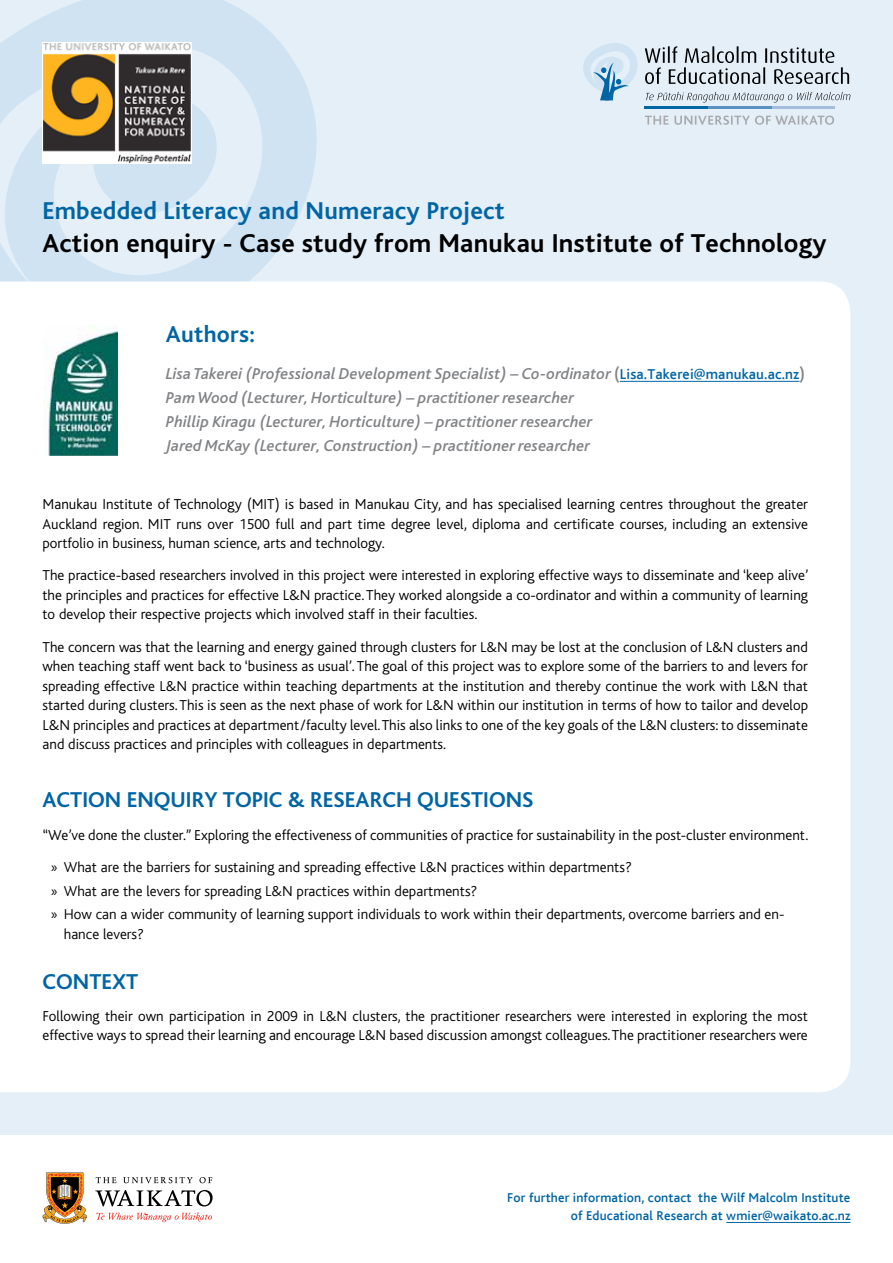
<style>
.page{position:relative;width:893px;height:1263px;background:#fff}
.page>*{position:absolute;margin:0;border:0;box-sizing:border-box;transform-origin:0 0}
.t1{font:700 27px "Bliss";letter-spacing:.01em;color:#000}
.t2{font:700 25.5px "Bliss";letter-spacing:.01em;color:#0065a4}
.t3{font:700 24px "Bliss";color:#0065a4}
.t4{font:700 22.5px "Bliss";color:#0065a4}
.t5{font:italic 500 16.5px/24px "Bliss";letter-spacing:.01em;color:#808285}
.t6{font:300 15px/19.5px "Bliss CE";color:#000;text-align:justify}
.t7{font:15px/23.7px "Bliss CE Light";color:#000}
.t8{font:13.5px/18px "Bliss CE Medium";letter-spacing:.01em;color:#0065a4;text-align:right}
.s1{font-family:"Bliss CE Medium";font-weight:400;font-style:normal}
.s2{font-family:"Bliss CE Medium";font-weight:400;font-style:normal;font-size:15px;color:#0065a4}
.s3{font-family:"Myriad Pro"}
</style>
<div class="page">
<div style="left:0;top:0;width:893px;height:1135px;background:#e4eff8"></div>
<svg style="left:0;top:0;width:317px;height:281px;fill:#cfe3f2"></svg>
<svg style="left:42px;top:1172px;width:45px;height:52px"></svg>
<svg style="left:96px;top:1177px;width:20px;height:6px"></svg>
<svg style="left:123px;top:1177px;width:70px;height:6px"></svg>
<svg style="left:199px;top:1177px;width:13px;height:6px"></svg>
<svg style="left:96px;top:1212px;width:116px;height:10px"></svg>
<svg style="left:95px;top:1190px;width:118px;height:16px"></svg>
<svg style="left:645px;top:46px;width:204px;height:38px"></svg>
<svg style="left:645px;top:116px;width:189px;height:9px"></svg>
<hr style="left:771px;top:106px;width:63px;height:3px;background:#a4bddc">
<hr style="left:708px;top:106px;width:63px;height:3px;background:#5b91c2">
<hr style="left:645px;top:106px;width:63px;height:3px;background:#0065a4">
<svg style="left:646px;top:92px;width:204px;height:10px"></svg>
<svg style="left:583px;top:43px;width:55px;height:57px"></svg>
<hr style="left:726px;top:1222px;width:124px;height:1px;background:#0065a4">
<div style="left:0;top:281px;width:850px;height:811px;background:#fff"></div>
<img style="left:43px;top:43px;width:149px;height:120px">
<hr style="left:620px;top:381px;width:179px;height:1px;background:#0065a4">
<img style="left:43px;top:325px;width:75px;height:131px">
<h2 class="t2" style="left:42px;top:198px;width:464px">Embedded Literacy and Numeracy Project</h2>
<h1 class="t1" style="left:42px;top:229px;width:786px">Action enquiry - Case study from Manukau Institute of Technology</h1>
<h3 class="t3" style="left:166px;top:322px;width:90px">Authors:</h3>
<p class="t5" style="left:166px;top:362px;width:641px">Lisa Takerei (Professional Development Specialist) – Co-ordinator <span class="s1">(</span><span class="s2">Lisa.Takerei@manukau.ac.nz</span><span class="s1">)<br></span>Pam Wood (Lecturer, Horticulture) – practitioner researcher<br>Phillip Kiragu (Lecturer, Horticulture) – practitioner researcher<br>Jared McKay (Lecturer, Construction) – practitioner researcher</p>
<p class="t6" style="left:43px;top:495px;width:767px">Manukau Institute of Technology (MIT) is based in Manukau City, and has specialised learning centres throughout the greater Auckland region. MIT runs over 1500 full and part time degree level, diploma and certificate courses, including an extensive portfolio in business, human science, arts and technology.</p>
<p class="t6" style="left:43px;top:566px;width:768px">The practice-based researchers involved in this project were interested in exploring effective ways to disseminate and ‘keep alive’ the principles and practices for effective L&amp;N practice. They worked alongside a co-ordinator and within a community of learning to develop their respective projects which involved staff in their faculties.</p>
<p class="t6" style="left:43px;top:637px;width:767px">The concern was that the learning and energy gained through clusters for L&amp;N may be lost at the conclusion of L&amp;N clusters and when teaching staff went back to ‘business as usual’. The goal of this project was to explore some of the barriers to and levers for spreading effective L&amp;N practice within teaching departments at the institution and thereby continue the work with L&amp;N that started during clusters. This is seen as the next phase of work for L&amp;N within our institution in terms of how to tailor and develop L&amp;N principles and practices at department/faculty level. This also links to one of the key goals of the L&amp;N clusters: to disseminate and discuss practices and principles with colleagues in departments.</p>
<h3 class="t4" style="left:43px;top:788px;width:492px">Action enquiry Topic &amp; research questions</h3>
<p class="t6" style="left:43px;top:825px;width:767px">“We’ve done the cluster.” Exploring the effectiveness of communities of practice for sustainability in the post-cluster environment.</p>
<p class="t7" style="left:51px;top:855px;width:735px"><span class="s3">»</span> What are the barriers for sustaining and spreading effective L&amp;N practices within departments?<br><span class="s3">»</span> What are the levers for spreading L&amp;N practices within departments?<br><span class="s3">»</span> How can a wider community of learning support individuals to work within their departments, overcome barriers and en-</p>
<p class="t7" style="left:64px;top:922px;width:82px">hance levers?</p>
<h3 class="t4" style="left:43px;top:969px;width:94px">context</h3>
<p class="t6" style="left:43px;top:1006px;width:767px">Following their own participation in 2009 in L&amp;N clusters, the practitioner researchers were interested in exploring the most effective ways to spread their learning and encourage L&amp;N based discussion amongst colleagues. The practitioner researchers were</p>
<p class="t8" style="left:507px;top:1189px;width:345px">For further information, contact the Wilf Malcolm Institute of Educational Research at wmier@waikato.ac.nz</p>
</div>
